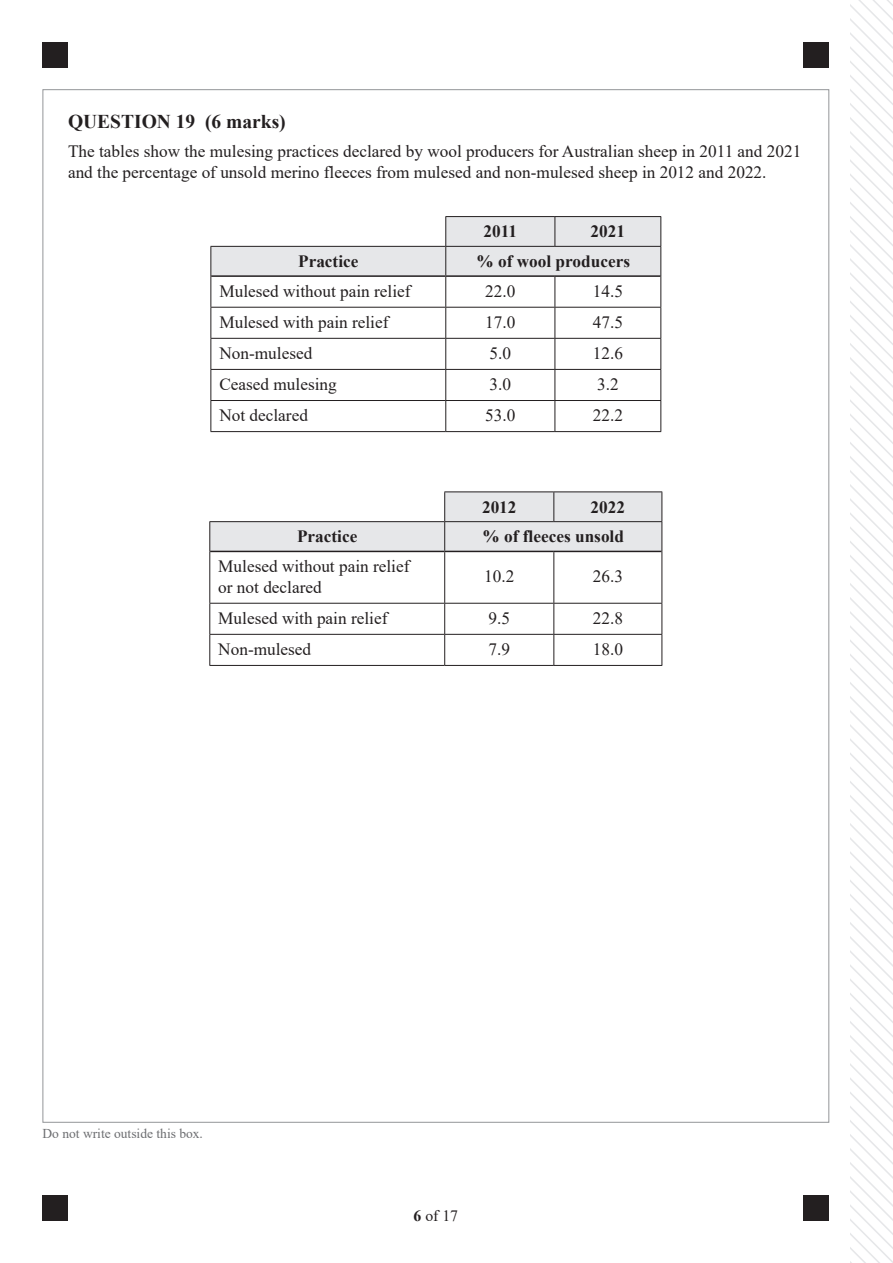
<style>
.page{position:relative;width:893px;height:1263px;background:#fff}
.page>*{position:absolute;margin:0;border:0;box-sizing:border-box;transform-origin:0 0}
.t1{font:700 19.5px "Times New Roman";color:#231f20}
.t2{font:17.25px/20.7px "Times New Roman";color:#231f20}
.t3{font:700 17.25px "Times New Roman";color:#231f20}
.t4{font:15.75px "Times New Roman";color:#231f20}
.t5{font:13.5px "Times New Roman";color:#6c6d70}
.s1{font-weight:700}
</style>
<div class="page">
<svg style="left:850px;top:0;width:43px;height:1263px"></svg>
<div style="left:43px;top:43px;width:25px;height:25px;background:#231f20"></div>
<div style="left:43px;top:1195px;width:25px;height:25px;background:#231f20"></div>
<div style="left:804px;top:43px;width:25px;height:25px;background:#231f20"></div>
<div style="left:804px;top:1195px;width:25px;height:25px;background:#231f20"></div>
<hr style="left:445px;top:216px;width:110px;height:1px;background:#231f20">
<hr style="left:555px;top:216px;width:106px;height:1px;background:#231f20">
<svg style="left:210px;top:217px;width:451px;height:59px"></svg>
<hr style="left:210px;top:276px;width:1px;height:31px;background:#231f20">
<hr style="left:445px;top:277px;width:1px;height:30px;background:#231f20">
<hr style="left:555px;top:277px;width:1px;height:30px;background:#231f20">
<hr style="left:660px;top:276px;width:1px;height:31px;background:#231f20">
<hr style="left:210px;top:307px;width:236px;height:1px;background:#231f20">
<hr style="left:210px;top:308px;width:1px;height:30px;background:#231f20">
<hr style="left:446px;top:307px;width:109px;height:1px;background:#231f20">
<hr style="left:445px;top:308px;width:1px;height:30px;background:#231f20">
<hr style="left:555px;top:307px;width:106px;height:1px;background:#231f20">
<hr style="left:555px;top:308px;width:1px;height:30px;background:#231f20">
<hr style="left:660px;top:308px;width:1px;height:30px;background:#231f20">
<hr style="left:210px;top:338px;width:236px;height:1px;background:#231f20">
<hr style="left:210px;top:339px;width:1px;height:30px;background:#231f20">
<hr style="left:446px;top:338px;width:109px;height:1px;background:#231f20">
<hr style="left:445px;top:339px;width:1px;height:30px;background:#231f20">
<hr style="left:555px;top:338px;width:106px;height:1px;background:#231f20">
<hr style="left:555px;top:339px;width:1px;height:30px;background:#231f20">
<hr style="left:660px;top:339px;width:1px;height:30px;background:#231f20">
<hr style="left:210px;top:369px;width:236px;height:1px;background:#231f20">
<hr style="left:210px;top:370px;width:1px;height:30px;background:#231f20">
<hr style="left:446px;top:369px;width:109px;height:1px;background:#231f20">
<hr style="left:445px;top:370px;width:1px;height:30px;background:#231f20">
<hr style="left:555px;top:369px;width:106px;height:1px;background:#231f20">
<hr style="left:555px;top:370px;width:1px;height:30px;background:#231f20">
<hr style="left:660px;top:370px;width:1px;height:30px;background:#231f20">
<hr style="left:210px;top:400px;width:236px;height:1px;background:#231f20">
<hr style="left:210px;top:401px;width:1px;height:30px;background:#231f20">
<hr style="left:446px;top:400px;width:109px;height:1px;background:#231f20">
<hr style="left:445px;top:401px;width:1px;height:30px;background:#231f20">
<hr style="left:555px;top:400px;width:106px;height:1px;background:#231f20">
<hr style="left:555px;top:401px;width:1px;height:30px;background:#231f20">
<hr style="left:660px;top:401px;width:1px;height:30px;background:#231f20">
<hr style="left:210px;top:431px;width:236px;height:1px;background:#231f20">
<hr style="left:446px;top:431px;width:109px;height:1px;background:#231f20">
<hr style="left:555px;top:431px;width:106px;height:1px;background:#231f20">
<hr style="left:211px;top:275px;width:235px;height:2px;background:#231f20">
<hr style="left:446px;top:275px;width:109px;height:2px;background:#231f20">
<hr style="left:555px;top:275px;width:105px;height:2px;background:#231f20">
<hr style="left:444px;top:491px;width:110px;height:1px;background:#231f20">
<hr style="left:554px;top:491px;width:108px;height:1px;background:#231f20">
<svg style="left:209px;top:492px;width:453px;height:59px"></svg>
<hr style="left:209px;top:551px;width:1px;height:52px;background:#231f20">
<hr style="left:444px;top:552px;width:1px;height:51px;background:#231f20">
<hr style="left:553px;top:552px;width:1px;height:51px;background:#231f20">
<hr style="left:661px;top:551px;width:1px;height:52px;background:#231f20">
<hr style="left:209px;top:603px;width:236px;height:1px;background:#231f20">
<hr style="left:209px;top:604px;width:1px;height:30px;background:#231f20">
<hr style="left:445px;top:603px;width:109px;height:1px;background:#231f20">
<hr style="left:444px;top:604px;width:1px;height:30px;background:#231f20">
<hr style="left:554px;top:603px;width:108px;height:1px;background:#231f20">
<hr style="left:553px;top:604px;width:1px;height:30px;background:#231f20">
<hr style="left:661px;top:604px;width:1px;height:30px;background:#231f20">
<hr style="left:209px;top:634px;width:236px;height:1px;background:#231f20">
<hr style="left:209px;top:635px;width:1px;height:30px;background:#231f20">
<hr style="left:445px;top:634px;width:109px;height:1px;background:#231f20">
<hr style="left:444px;top:635px;width:1px;height:30px;background:#231f20">
<hr style="left:554px;top:634px;width:108px;height:1px;background:#231f20">
<hr style="left:553px;top:635px;width:1px;height:30px;background:#231f20">
<hr style="left:661px;top:635px;width:1px;height:30px;background:#231f20">
<hr style="left:209px;top:665px;width:236px;height:1px;background:#231f20">
<hr style="left:445px;top:665px;width:109px;height:1px;background:#231f20">
<hr style="left:554px;top:665px;width:108px;height:1px;background:#231f20">
<hr style="left:210px;top:551px;width:235px;height:1px;background:#231f20">
<hr style="left:445px;top:551px;width:109px;height:1px;background:#231f20">
<hr style="left:554px;top:551px;width:107px;height:1px;background:#231f20">
<p class="t1" style="left:68px;top:107px;width:219px">QUESTION 19 (6 marks)</p>
<p class="t2" style="left:68px;top:141px;width:735px">The tables show the mulesing practices declared by wool producers for Australian sheep in 2011 and 2021 and the percentage of unsold merino fleeces from mulesed and non-mulesed sheep in 2012 and 2022.</p>
<p class="t3" style="left:484px;top:219px;width:35px">2011</p>
<p class="t3" style="left:591px;top:219px;width:36px">2021</p>
<p class="t3" style="left:298px;top:249px;width:62px">Practice</p>
<p class="t3" style="left:477px;top:249px;width:155px">% of wool producers</p>
<p class="t2" style="left:219px;top:280px;width:193px">Mulesed without pain relief</p>
<p class="t2" style="left:485px;top:280px;width:32px">22.0</p>
<p class="t2" style="left:593px;top:280px;width:32px">14.5</p>
<p class="t2" style="left:219px;top:311px;width:171px">Mulesed with pain relief</p>
<p class="t2" style="left:485px;top:311px;width:32px">17.0</p>
<p class="t2" style="left:593px;top:311px;width:32px">47.5</p>
<p class="t2" style="left:219px;top:342px;width:94px">Non-mulesed</p>
<p class="t2" style="left:490px;top:342px;width:23px">5.0</p>
<p class="t2" style="left:593px;top:342px;width:32px">12.6</p>
<p class="t2" style="left:219px;top:373px;width:119px">Ceased mulesing</p>
<p class="t2" style="left:490px;top:373px;width:23px">3.0</p>
<p class="t2" style="left:597px;top:373px;width:23px">3.2</p>
<p class="t2" style="left:219px;top:404px;width:90px">Not declared</p>
<p class="t2" style="left:485px;top:404px;width:32px">53.0</p>
<p class="t2" style="left:593px;top:404px;width:32px">22.2</p>
<p class="t3" style="left:482px;top:494px;width:36px">2012</p>
<p class="t3" style="left:591px;top:494px;width:36px">2022</p>
<p class="t3" style="left:297px;top:524px;width:62px">Practice</p>
<p class="t3" style="left:483px;top:524px;width:143px">% of fleeces unsold</p>
<p class="t2" style="left:218px;top:555px;width:193px">Mulesed without pain relief or not declared</p>
<p class="t2" style="left:484px;top:565px;width:32px">10.2</p>
<p class="t2" style="left:593px;top:565px;width:32px">26.3</p>
<p class="t2" style="left:218px;top:607px;width:171px">Mulesed with pain relief</p>
<p class="t2" style="left:488px;top:607px;width:23px">9.5</p>
<p class="t2" style="left:593px;top:607px;width:32px">22.8</p>
<p class="t2" style="left:218px;top:638px;width:94px">Non-mulesed</p>
<p class="t2" style="left:488px;top:638px;width:23px">7.9</p>
<p class="t2" style="left:593px;top:638px;width:32px">18.0</p>
<p class="t5" style="left:43px;top:1124px;width:162px">Do not write outside this box.</p>
<p class="t4" style="left:414px;top:1204px;width:46px"><span class="s1">6</span> of 17</p>
</div>
